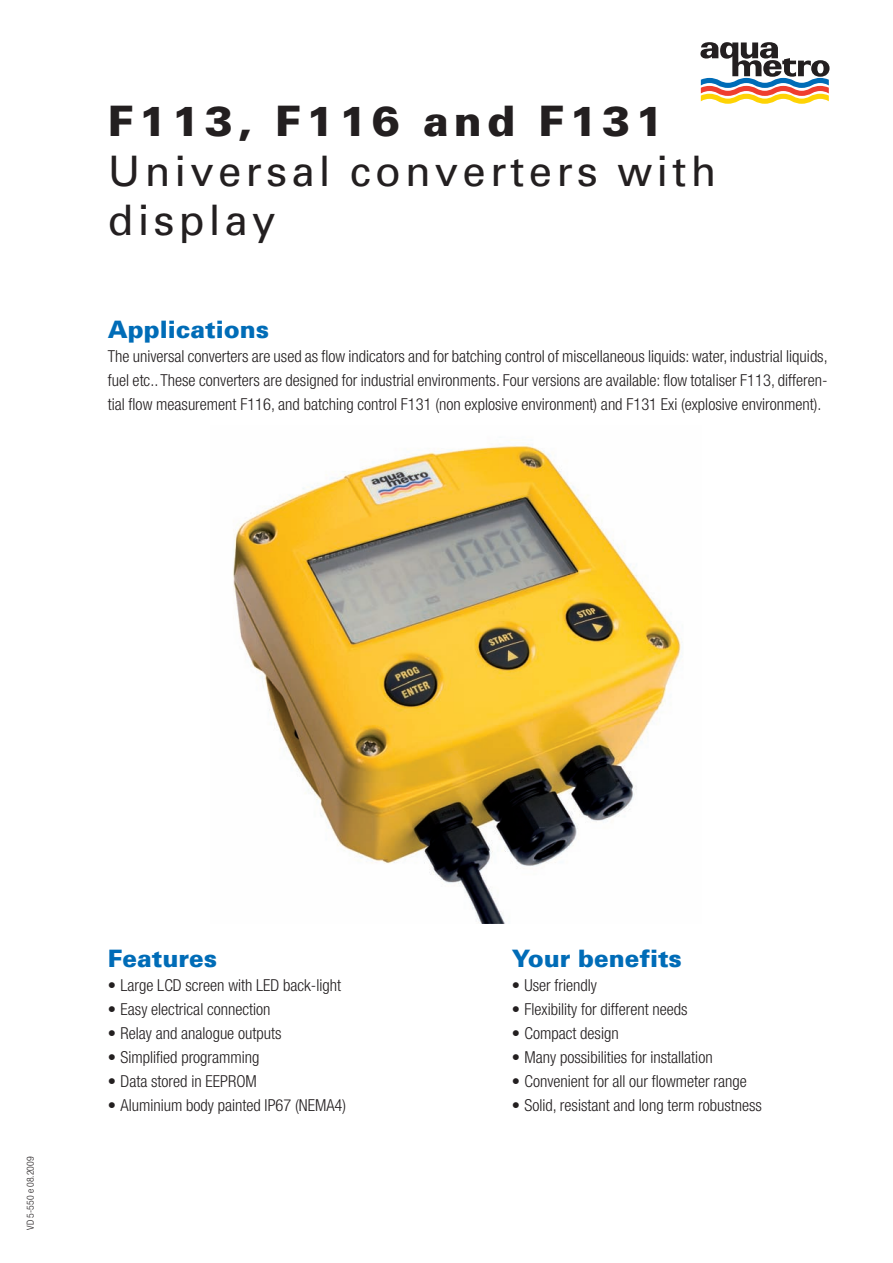
<style>
.page{position:relative;width:893px;height:1263px;background:#fff}
.page>*{position:absolute;margin:0;border:0;box-sizing:border-box;transform-origin:0 0}
.t1{font:42px/49.5px "Univers";letter-spacing:.1em;color:#231f20}
.t2{font:900 42px "Univers";letter-spacing:.12em;color:#231f20}
.t3{font:900 24px "Univers";color:#006cb7}
.t4{font:300 condensed 16.5px/24px "Helvetica Neue";color:#231f20;text-align:justify}
.t5{font:300 condensed 9.75px "Helvetica Neue";color:#231f20}
</style>
<div class="page">
<svg style="left:700px;top:42px;width:129px;height:62px"></svg>
<img style="left:233px;top:444px;width:448px;height:479px">
<h1 class="t2" style="left:108px;top:106px;width:557px">F113, F116 and F131</h1>
<h1 class="t1" style="left:108px;top:150px;width:610px">Universal converters with display</h1>
<h2 class="t3" style="left:108px;top:320px;width:163px">Applications</h2>
<p class="t4" style="left:108px;top:345px;width:721px">The universal converters are used as flow indicators and for batching control of miscellaneous liquids: water, industrial liquids, fuel etc.. These converters are designed for industrial environments. Four versions are available: flow totaliser F113, differen&shy;tial flow measurement F116, and batching control F131 (non explosive environment) and F131 Exi (explosive environment).</p>
<p class="t5" style="left:27px;top:1229px;width:74px;rotate:-90deg">VD 5-550 e 08.2009</p>
<h2 class="t3" style="left:108px;top:950px;width:111px">Features</h2>
<p class="t4" style="left:108px;top:975px;width:235px">• Large LCD screen with LED back-light</p>
<p class="t4" style="left:108px;top:999px;width:164px">• Easy electrical connection</p>
<p class="t4" style="left:108px;top:1023px;width:175px">• Relay and analogue outputs</p>
<p class="t4" style="left:108px;top:1047px;width:153px">• Simplified programming</p>
<p class="t4" style="left:108px;top:1071px;width:151px">• Data stored in EEPROM</p>
<p class="t4" style="left:108px;top:1095px;width:240px">• Aluminium body painted IP67 (NEMA4)</p>
<h2 class="t3" style="left:512px;top:950px;width:172px">Your benefits</h2>
<p class="t4" style="left:512px;top:975px;width:87px">• User friendly</p>
<p class="t4" style="left:512px;top:999px;width:177px">• Flexibility for different needs</p>
<p class="t4" style="left:512px;top:1023px;width:108px">• Compact design</p>
<p class="t4" style="left:512px;top:1047px;width:202px">• Many possibilities for installation</p>
<p class="t4" style="left:512px;top:1071px;width:236px">• Convenient for all our flowmeter range</p>
<p class="t4" style="left:512px;top:1095px;width:252px">• Solid, resistant and long term robustness</p>
</div>
